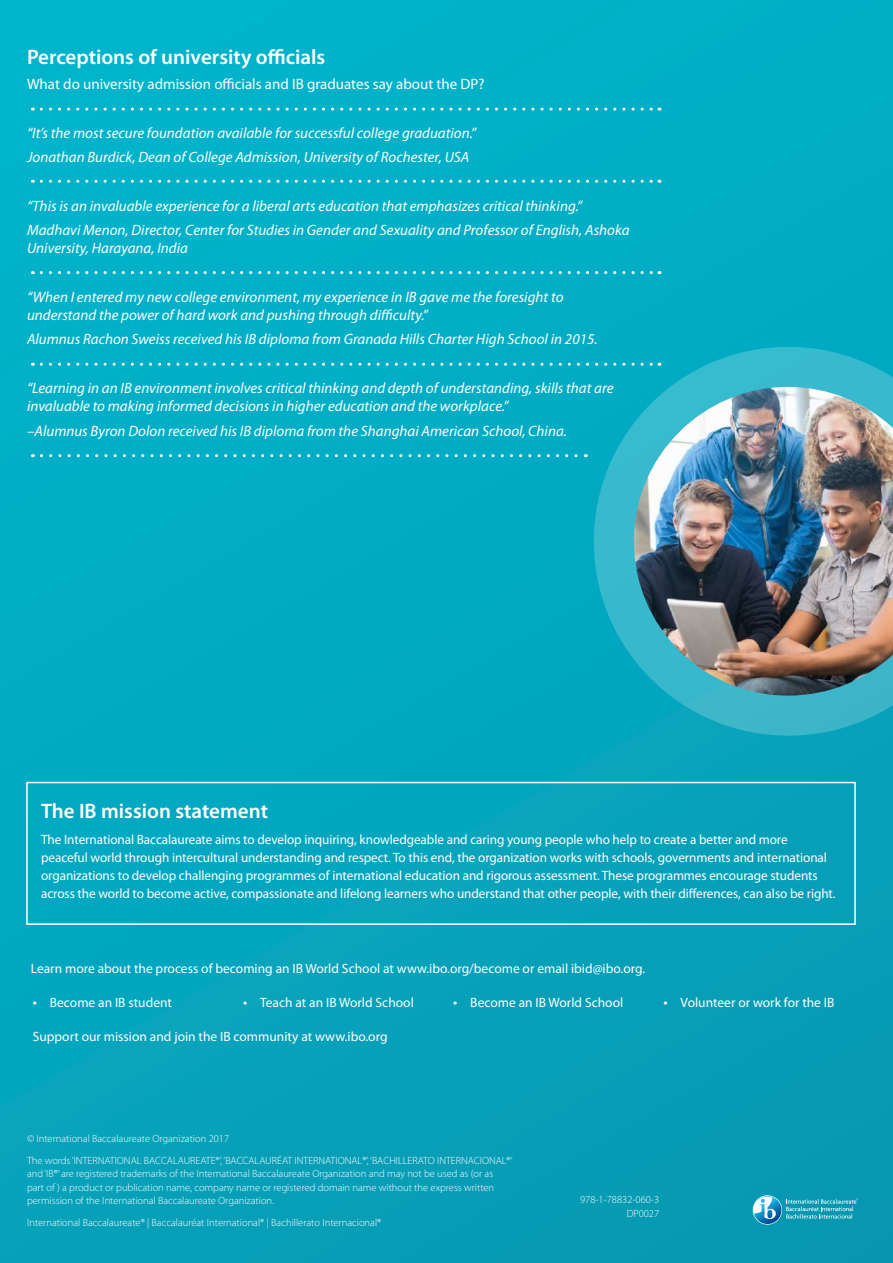
<style>
.page{position:relative;width:893px;height:1263px;background:#fff}
.page>*{position:absolute;margin:0;border:0;box-sizing:border-box;transform-origin:0 0}
.t1{font:600 21px "Myriad Pro";color:#fff}
.t2{font:italic 15px/24.5px "Myriad Pro";color:#fff}
.t3{font:15px "Myriad Pro";color:#fff}
.t4{font:13.5px/18px "Myriad Pro";letter-spacing:-.005em;color:#fff}
.t5{font:300 10.5px/13.5px "Myriad Pro";color:#fff;text-align:right}
.s1{font-size:15px}
</style>
<div class="page">
<div style="left:0;top:0;width:893px;height:1263px;background:linear-gradient(to right,#01adc5,#05a2bb)"></div>
<svg style="left:41px;top:108px;width:619px;height:3px;background:#3cc3d5"></svg>
<svg style="left:41px;top:180px;width:619px;height:3px;background:#3ec3d5"></svg>
<svg style="left:41px;top:271px;width:619px;height:3px;background:#3fc3d4"></svg>
<svg style="left:41px;top:363px;width:553px;height:3px;background:#3dc1d3"></svg>
<svg style="left:753px;top:1195px;width:29px;height:30px"></svg>
<svg style="left:754px;top:1196px;width:104px;height:28px;background:#38a8c1"></svg>
<div style="left:26px;top:782px;width:830px;height:143px;border:2px solid #fff"></div>
<svg style="left:594px;top:347px;width:299px;height:389px;background:#1fb0c6"></svg>
<img style="left:634px;top:387px;width:259px;height:309px">
<svg style="left:41px;top:454px;width:545px;height:3px;background:#3ec0d3"></svg>
<h1 class="t1" style="left:27px;top:44px;width:300px">Perceptions of university officials</h1>
<p class="t3" style="left:27px;top:75px;width:459px">What do university admission officials and IB graduates say about the DP?</p>
<p class="t2" style="left:27px;top:120px;width:451px">“It’s the most secure foundation available for successful college graduation.”<br>Jonathan Burdick, Dean of College Admission, University of Rochester, USA</p>
<p class="t2" style="left:27px;top:193px;width:604px">“This is an invaluable experience for a liberal arts education that emphasizes critical thinking.”<br>Madhavi Menon, Director, Center for Studies in Gender and Sexuality and Professor of English, Ashoka</p>
<p class="t2" style="left:27px;top:236px;width:163px">University, Harayana, India</p>
<p class="t2" style="left:27px;top:288px;width:538px;line-height:18px">“When I entered my new college environment, my experience in IB gave me the foresight to understand the power of hard work and pushing through difficulty.”</p>
<p class="t2" style="left:27px;top:327px;width:572px">Alumnus Rachon Sweiss received his IB diploma from Granada Hills Charter High School in 2015.</p>
<p class="t2" style="left:27px;top:379px;width:588px;line-height:18px">“Learning in an IB environment involves critical thinking and depth of understanding, skills that are invaluable to making informed decisions in higher education and the workplace.”</p>
<p class="t2" style="left:27px;top:418px;width:542px">–Alumnus Byron Dolon received his IB diploma from the Shanghai American School, China.</p>
<h1 class="t1" style="left:41px;top:797px;width:228px">The IB mission statement</h1>
<p class="t4" style="left:41px;top:830px;width:796px">The International Baccalaureate aims to develop inquiring, knowledgeable and caring young people who help to create a better and more peaceful world through intercultural understanding and respect. To this end, the organization works with schools, governments and international organizations to develop challenging programmes of international education and rigorous assessment. These programmes encourage students across the world to become active, compassionate and lifelong learners who understand that other people, with their differences, can also be right.</p>
<p class="t4" style="left:31px;top:959px;width:616px">Learn more about the process of becoming an IB World School at www.ibo.org/become or email ibid@ibo.org.</p>
<p class="t4" style="left:33px;top:993px;width:141px"><span class="s1">•</span> Become an IB student</p>
<p class="t4" style="left:243px;top:993px;width:172px"><span class="s1">•</span> Teach at an IB World School</p>
<p class="t4" style="left:453px;top:993px;width:171px"><span class="s1">•</span> Become an IB World School</p>
<p class="t4" style="left:664px;top:993px;width:172px"><span class="s1">•</span> Volunteer or work for the IB</p>
<p class="t4" style="left:33px;top:1027px;width:356px">Support our mission and join the IB community at www.ibo.org</p>
<p class="t5" style="left:27px;top:1127px;width:487px;line-height:22px;text-align:left">© International Baccalaureate Organization 2017<br>The words ‘INTERNATIONAL BACCALAUREATE®’, ‘BACCALAURÉAT INTERNATIONAL®’, ‘BACHILLERATO INTERNACIONAL®’</p>
<p class="t5" style="left:27px;top:1167px;width:469px;text-align:justify">and ‘IB®’ are registered trademarks of the International Baccalaureate Organization and may not be used as (or as part of ) a product or publication name, company name or registered domain name without the express written permission of the International Baccalaureate Organization.</p>
<p class="t5" style="left:27px;top:1216px;width:356px">International Baccalaureate® | Baccalauréat International® | Bachillerato Internacional®</p>
<p class="t5" style="left:580px;top:1193px;width:81px">978-1-78832-060-3<br>DP0027</p>
</div>
